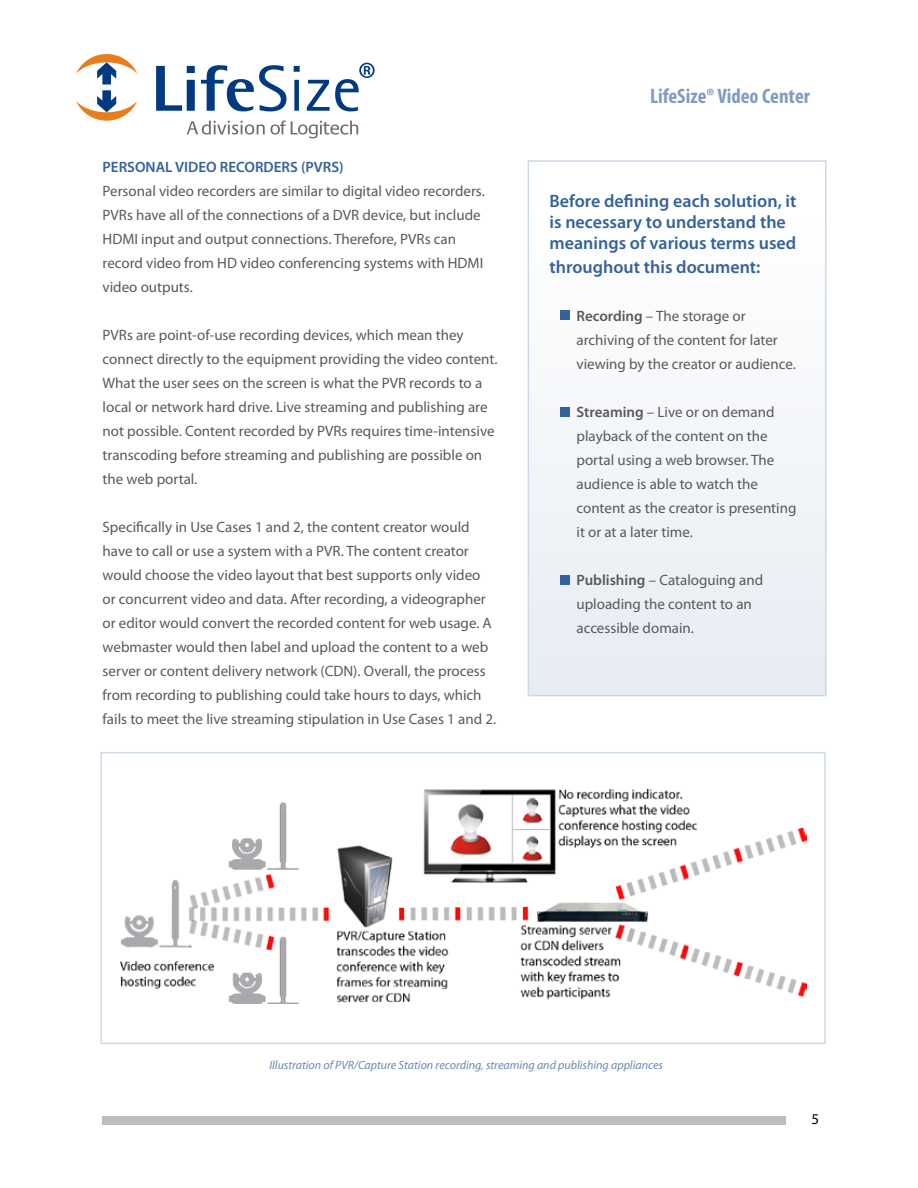
<style>
.page{position:relative;width:918px;height:1188px;background:#fff}
.page>*{position:absolute;margin:0;border:0;box-sizing:border-box;transform-origin:0 0}
.t1{font:700 condensed 21px "Myriad Pro";color:#809dc0}
.t2{font:600 18px/21px "Myriad Pro";color:#34629a}
.t3{font:15px/24px "Myriad Pro";color:#58595b}
.t4{font:600 15px "Myriad Pro";color:#34629a}
.t5{font:15px "Myriad Pro";color:#000}
.t6{font:italic 12px "Myriad Pro";color:#6789b3}
.s1{font-weight:600}
</style>
<div class="page">
<div style="left:102px;top:1116px;width:684px;height:9px;background:#bcbec0"></div>
<div style="left:528px;top:161px;width:298px;height:535px;background:#f4f6f9"></div>
<div style="left:528px;top:160px;width:298px;height:536px;border:2px solid #ccd8e6"></div>
<svg style="left:76px;top:54px;width:61px;height:67px"></svg>
<svg style="left:156px;top:66px;width:39px;height:45px"></svg>
<svg style="left:201px;top:65px;width:85px;height:46px"></svg>
<svg style="left:294px;top:66px;width:6px;height:45px"></svg>
<svg style="left:307px;top:63px;width:68px;height:48px"></svg>
<svg style="left:187px;top:121px;width:171px;height:17px"></svg>
<div style="left:560px;top:310px;width:9px;height:10px;background:#34629a"></div>
<div style="left:560px;top:407px;width:9px;height:9px;background:#34629a"></div>
<div style="left:560px;top:575px;width:9px;height:9px;background:#34629a"></div>
<img style="left:120px;top:790px;width:686px;height:213px">
<p class="t4" style="left:103px;top:157px;width:243px">PERSONAL VIDEO RECORDERS (PVRS)</p>
<p class="t3" style="left:103px;top:178px;width:384px">Personal video recorders are similar to digital video recorders.<br>PVRs have all of the connections of a DVR device, but include HDMI input and output connections. Therefore, PVRs can record video from HD video conferencing systems with HDMI video outputs.</p>
<p class="t3" style="left:103px;top:322px;width:396px">PVRs are point-of-use recording devices, which mean they connect directly to the equipment providing the video content.<br>What the user sees on the screen is what the PVR records to a local or network hard drive. Live streaming and publishing are not possible. Content recorded by PVRs requires time-intensive transcoding before streaming and publishing are possible on the web portal.</p>
<p class="t3" style="left:103px;top:514px;width:395px">Specifically in Use Cases 1 and 2, the content creator would have to call or use a system with a PVR. The content creator would choose the video layout that best supports only video or concurrent video and data. After recording, a videographer or editor would convert the recorded content for web usage. A webmaster would then label and upload the content to a web server or content delivery network (CDN). Overall, the process from recording to publishing could take hours to days, which fails to meet the live streaming stipulation in Use Cases 1 and 2.</p>
<h1 class="t1" style="left:650px;top:83px;width:161px">LifeSize® Video Center</h1>
<p class="t2" style="left:549px;top:190px;width:249px">Before defining each solution, it is necessary to understand the meanings of various terms used</p>
<p class="t2" style="left:549px;top:256px;width:213px">throughout this document:</p>
<p class="t3" style="left:576px;top:303px;width:221px"><span class="s1">Recording</span> – The storage or archiving of the content for later viewing by the creator or audience.</p>
<p class="t3" style="left:576px;top:399px;width:221px"><span class="s1">Streaming</span> – Live or on demand playback of the content on the portal using a web browser. The audience is able to watch the content as the creator is presenting it or at a later time.</p>
<p class="t3" style="left:576px;top:567px;width:188px"><span class="s1">Publishing</span> – Cataloguing and uploading the content to an accessible domain.</p>
<p class="t6" style="left:269px;top:1057px;width:395px">Illustration of PVR/Capture Station recording, streaming and publishing appliances</p>
<p class="t5" style="left:812px;top:1110px;width:9px">5</p>
</div>
